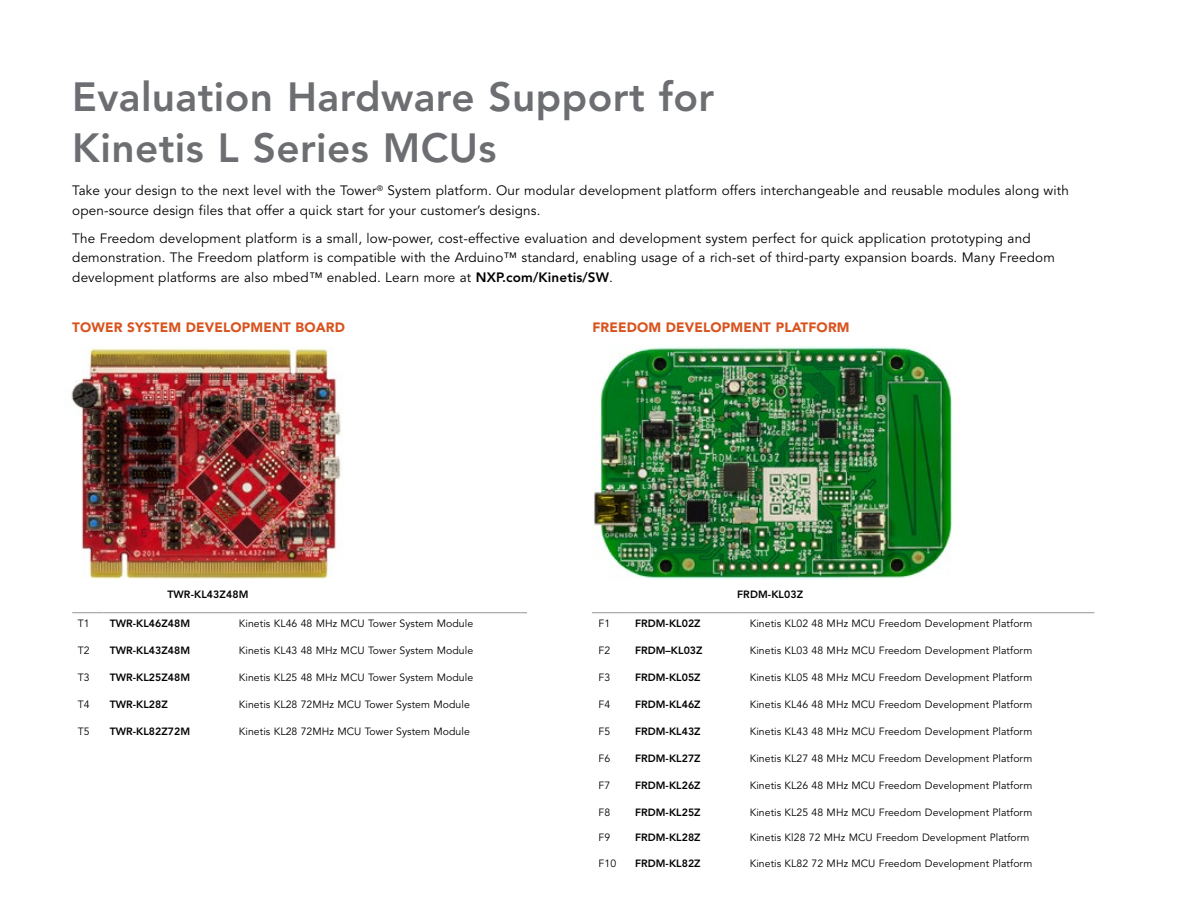
<style>
.page{position:relative;width:1188px;height:918px;background:#fff}
.page>*{position:absolute;margin:0;border:0;box-sizing:border-box;transform-origin:0 0}
.t1{font:800 40.5px/51px "Avenir LT Std";letter-spacing:.01em;color:#6d6e71}
.t2{font:13.5px/19.5px "Avenir LT Std";letter-spacing:.01em;color:#000}
.t3{font:900 13.5px "Avenir LT Std";letter-spacing:.01em;color:#d9531e}
.t4{font:10.5px "Avenir LT Std";letter-spacing:.005em;color:#000}
.t5{font:800 10.5px "Avenir LT Std";letter-spacing:.005em;color:#000}
.s1{font-weight:800}
</style>
<div class="page">
<img style="left:593px;top:346px;width:359px;height:233px">
<img style="left:71px;top:347px;width:270px;height:232px">
<hr style="left:592px;top:612px;width:36px;height:1px;background:#939598">
<hr style="left:628px;top:612px;width:115px;height:1px;background:#939598">
<hr style="left:743px;top:612px;width:351px;height:1px;background:#939598">
<hr style="left:72px;top:612px;width:32px;height:1px;background:#939598">
<hr style="left:104px;top:612px;width:128px;height:1px;background:#939598">
<hr style="left:232px;top:612px;width:295px;height:1px;background:#939598">
<h1 class="t1" style="left:72px;top:72px;width:644px">Evaluation Hardware Support for<br>Kinetis L Series MCUs</h1>
<p class="t2" style="left:72px;top:181px;width:998px">Take your design to the next level with the Tower<sup>®</sup> System platform. Our modular development platform offers interchangeable and reusable modules along with open-source design files that offer a quick start for your customer’s designs.</p>
<p class="t2" style="left:72px;top:229px;width:984px">The Freedom development platform is a small, low-power, cost-effective evaluation and development system perfect for quick application prototyping and demonstration. The Freedom platform is compatible with the Arduino™ standard, enabling usage of a rich-set of third-party expansion boards. Many Freedom development platforms are also mbed™ enabled. Learn more at <span class="s1">NXP.com/Kinetis/SW</span>.</p>
<p class="t3" style="left:72px;top:319px;width:274px">TOWER SYSTEM DEVELOPMENT BOARD</p>
<p class="t3" style="left:592px;top:319px;width:259px">FREEDOM DEVELOPMENT PLATFORM</p>
<p class="t5" style="left:167px;top:588px;width:83px">TWR-KL43Z48M</p>
<p class="t5" style="left:737px;top:588px;width:68px">FRDM-KL03Z</p>
<p class="t4" style="left:78px;top:617px;width:13px">T1</p>
<p class="t5" style="left:110px;top:617px;width:82px">TWR-KL46Z48M</p>
<p class="t4" style="left:239px;top:617px;width:236px">Kinetis KL46 48 MHz MCU Tower System Module</p>
<p class="t4" style="left:599px;top:617px;width:13px">F1</p>
<p class="t5" style="left:635px;top:617px;width:67px">FRDM-KL02Z</p>
<p class="t4" style="left:750px;top:617px;width:284px">Kinetis KL02 48 MHz MCU Freedom Development Platform</p>
<p class="t4" style="left:78px;top:644px;width:13px">T2</p>
<p class="t5" style="left:110px;top:644px;width:82px">TWR-KL43Z48M</p>
<p class="t4" style="left:239px;top:644px;width:236px">Kinetis KL43 48 MHz MCU Tower System Module</p>
<p class="t4" style="left:599px;top:644px;width:13px">F2</p>
<p class="t5" style="left:635px;top:644px;width:69px">FRDM–KL03Z</p>
<p class="t4" style="left:750px;top:644px;width:284px">Kinetis KL03 48 MHz MCU Freedom Development Platform</p>
<p class="t4" style="left:78px;top:671px;width:13px">T3</p>
<p class="t5" style="left:110px;top:671px;width:82px">TWR-KL25Z48M</p>
<p class="t4" style="left:239px;top:671px;width:236px">Kinetis KL25 48 MHz MCU Tower System Module</p>
<p class="t4" style="left:599px;top:671px;width:13px">F3</p>
<p class="t5" style="left:635px;top:671px;width:67px">FRDM-KL05Z</p>
<p class="t4" style="left:750px;top:671px;width:284px">Kinetis KL05 48 MHz MCU Freedom Development Platform</p>
<p class="t4" style="left:78px;top:698px;width:13px">T4</p>
<p class="t5" style="left:110px;top:698px;width:60px">TWR-KL28Z</p>
<p class="t4" style="left:239px;top:698px;width:233px">Kinetis KL28 72MHz MCU Tower System Module</p>
<p class="t4" style="left:599px;top:698px;width:13px">F4</p>
<p class="t5" style="left:635px;top:698px;width:67px">FRDM-KL46Z</p>
<p class="t4" style="left:750px;top:698px;width:284px">Kinetis KL46 48 MHz MCU Freedom Development Platform</p>
<p class="t4" style="left:78px;top:725px;width:13px">T5</p>
<p class="t5" style="left:110px;top:725px;width:82px">TWR-KL82Z72M</p>
<p class="t4" style="left:239px;top:725px;width:233px">Kinetis KL28 72MHz MCU Tower System Module</p>
<p class="t4" style="left:599px;top:725px;width:13px">F5</p>
<p class="t5" style="left:635px;top:725px;width:67px">FRDM-KL43Z</p>
<p class="t4" style="left:750px;top:725px;width:284px">Kinetis KL43 48 MHz MCU Freedom Development Platform</p>
<p class="t4" style="left:599px;top:752px;width:13px">F6</p>
<p class="t5" style="left:635px;top:752px;width:67px">FRDM-KL27Z</p>
<p class="t4" style="left:750px;top:752px;width:284px">Kinetis KL27 48 MHz MCU Freedom Development Platform</p>
<p class="t4" style="left:599px;top:779px;width:13px">F7</p>
<p class="t5" style="left:635px;top:779px;width:67px">FRDM-KL26Z</p>
<p class="t4" style="left:750px;top:779px;width:284px">Kinetis KL26 48 MHz MCU Freedom Development Platform</p>
<p class="t4" style="left:599px;top:806px;width:13px">F8</p>
<p class="t5" style="left:635px;top:806px;width:67px">FRDM-KL25Z</p>
<p class="t4" style="left:750px;top:806px;width:284px">Kinetis KL25 48 MHz MCU Freedom Development Platform</p>
<p class="t4" style="left:599px;top:831px;width:13px">F9</p>
<p class="t5" style="left:635px;top:831px;width:67px">FRDM-KL28Z</p>
<p class="t4" style="left:750px;top:831px;width:281px">Kinetis Kl28 72 MHz MCU Freedom Development Platform</p>
<p class="t4" style="left:599px;top:857px;width:19px">F10</p>
<p class="t5" style="left:635px;top:857px;width:67px">FRDM-KL82Z</p>
<p class="t4" style="left:750px;top:857px;width:284px">Kinetis KL82 72 MHz MCU Freedom Development Platform</p>
</div>
